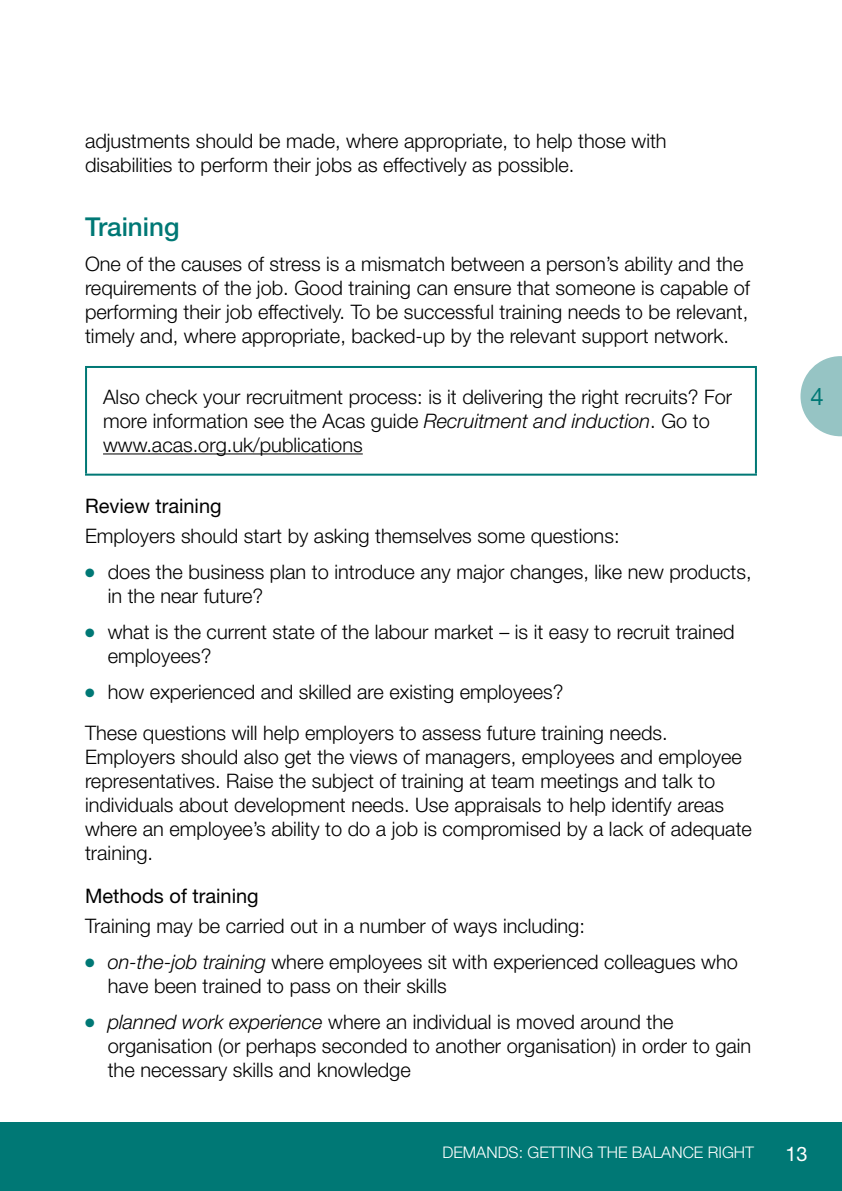
<style>
.page{position:relative;width:842px;height:1191px;background:#fff}
.page>*{position:absolute;margin:0;border:0;box-sizing:border-box;transform-origin:0 0}
._03_-_A-Heading{font:500 26px "Helvetica Neue LT Std";color:#007875}
.t1{font:24px "Helvetica Neue LT Std";color:#007875}
._04_-_Main_Text{font:300 20px/24px "Helvetica Neue LT Std";color:#000}
._04_-_Main_Text_1_2{font:300 20px "Helvetica Neue LT Std";color:#000}
._03_-_B-Heading_no_N{font:20px "Helvetica Neue LT Std";color:#000}
.t2{font:20px "Helvetica Neue LT Std";color:#fff}
.t3{font:300 16px "Helvetica Neue LT Std";color:#fff}
.s1{font-style:italic}
.s2{color:#007875}
</style>
<div class="page">
<div style="left:0;top:1123px;width:842px;height:68px;background:#007875"></div>
<svg style="left:800px;top:356px;width:42px;height:80px"></svg>
<hr style="left:85px;top:366px;width:672px;height:2px;background:#007875">
<hr style="left:85px;top:368px;width:2px;height:105px;background:#007875">
<hr style="left:755px;top:368px;width:2px;height:105px;background:#007875">
<hr style="left:85px;top:473px;width:672px;height:2px;background:#007875">
<hr style="left:103px;top:453px;width:260px;height:1px;background:#000">
<p class="_04_-_Main_Text" style="left:85px;top:128px;width:583px">adjustments should be made, where appropriate, to help those with disabilities to perform their jobs as effectively as possible.</p>
<p class="_03_-_A-Heading" style="left:85px;top:211px;width:96px">Training</p>
<p class="_04_-_Main_Text" style="left:85px;top:252px;width:667px">One of the causes of stress is a mismatch between a person’s ability and the requirements of the job. Good training can ensure that someone is capable of performing their job effectively. To be successful training needs to be relevant, timely and, where appropriate, backed-up by the relevant support network.</p>
<p class="_04_-_Main_Text" style="left:103px;top:384px;width:631px">Also check your recruitment process: is it delivering the right recruits? For more information see the Acas guide <span class="s1">Recruitment and induction</span>. Go to www.acas.org.uk/publications</p>
<p class="_03_-_B-Heading_no_N" style="left:85px;top:494px;width:138px">Review training</p>
<p class="_04_-_Main_Text_1_2" style="left:85px;top:523px;width:536px">Employers should start by asking themselves some questions:</p>
<p class="_04_-_Main_Text" style="left:108px;top:559px;width:645px;text-indent:-23px"><span class="s2">●</span> does the business plan to introduce any major changes, like new products, in the near future?</p>
<p class="_04_-_Main_Text" style="left:108px;top:619px;width:628px;text-indent:-23px"><span class="s2">●</span> what is the current state of the labour market – is it easy to recruit trained employees?</p>
<p class="_04_-_Main_Text" style="left:85px;top:679px;width:480px"><span class="s2">●</span> how experienced and skilled are existing employees?</p>
<p class="_04_-_Main_Text" style="left:85px;top:720px;width:668px">These questions will help employers to assess future training needs.<br>Employers should also get the views of managers, employees and employee representatives. Raise the subject of training at team meetings and talk to individuals about development needs. Use appraisals to help identify areas where an employee’s ability to do a job is compromised by a lack of adequate training.</p>
<p class="_03_-_B-Heading_no_N" style="left:85px;top:884px;width:175px">Methods of training</p>
<p class="_04_-_Main_Text_1_2" style="left:85px;top:913px;width:501px">Training may be carried out in a number of ways including:</p>
<p class="_04_-_Main_Text" style="left:108px;top:949px;width:632px;text-indent:-23px"><span class="s2">●</span> <span class="s1">on-the-job training</span> where employees sit with experienced colleagues who have been trained to pass on their skills</p>
<p class="_04_-_Main_Text" style="left:108px;top:1009px;width:645px;text-indent:-23px"><span class="s2">●</span> <span class="s1">planned work experience</span> where an individual is moved around the organisation (or perhaps seconded to another organisation) in order to gain the necessary skills and knowledge</p>
<p class="t1" style="left:810px;top:382px;width:15px">4</p>
<p class="t3" style="left:442px;top:1143px;width:23px">Dema</p>
<p class="t3" style="left:486px;top:1143px;width:51px">nds: getti</p>
<p class="t3" style="left:570px;top:1143px;width:73px">ng the bala</p>
<p class="t3" style="left:671px;top:1143px;width:80px">nce right</p>
<p class="t2" style="left:785px;top:1142px;width:24px">13</p>
</div>
